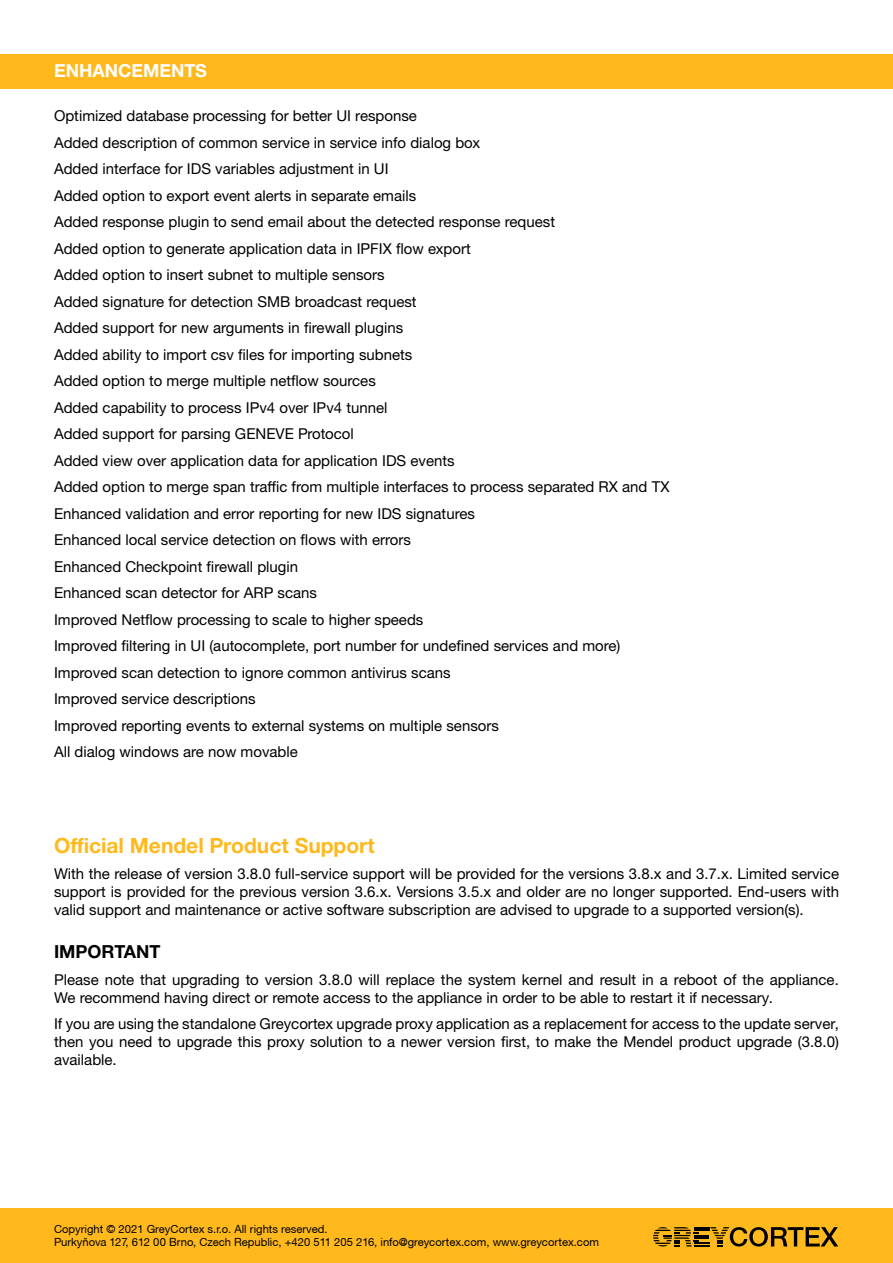
<style>
.page{position:relative;width:893px;height:1263px;background:#fff}
.page>*{position:absolute;margin:0;border:0;box-sizing:border-box;transform-origin:0 0}
.t1{font:700 21px "Helvetica Neue LTW1 G";color:#ffb91d}
.t2{font:700 18px "Helvetica Neue LTW1 G";color:#fff}
.t3{font:700 18px "Helvetica Neue LTW1 G";color:#000}
.t4{font:15px/26.5px "Helvetica Neue LTW1 G";color:#000}
.t5{font:11.25px/13.5px "Helvetica Neue CE";color:#000}
</style>
<div class="page">
<div style="left:0;top:54px;width:893px;height:34px;background:#ffb91d"></div>
<div style="left:0;top:1208px;width:893px;height:55px;background:#ffb91d"></div>
<svg style="left:653px;top:1227px;width:185px;height:19px"></svg>
<p class="t2" style="left:54px;top:60px;width:154px">ENHANCEMENTS</p>
<p class="t4" style="left:54px;top:103px;width:617px">Optimized database processing for better UI response<br>Added description of common service in service info dialog box<br>Added interface for IDS variables adjustment in UI<br>Added option to export event alerts in separate emails<br>Added response plugin to send email about the detected response request<br>Added option to generate application data in IPFIX flow export<br>Added option to insert subnet to multiple sensors<br>Added signature for detection SMB broadcast request<br>Added support for new arguments in firewall plugins<br>Added ability to import csv files for importing subnets<br>Added option to merge multiple netflow sources<br>Added capability to process IPv4 over IPv4 tunnel<br>Added support for parsing GENEVE Protocol<br>Added view over application data for application IDS events<br>Added option to merge span traffic from multiple interfaces to process separated RX and TX Enhanced validation and error reporting for new IDS signatures<br>Enhanced local service detection on flows with errors<br>Enhanced Checkpoint firewall plugin<br>Enhanced scan detector for ARP scans<br>Improved Netflow processing to scale to higher speeds<br>Improved filtering in UI (autocomplete, port number for undefined services and more)<br>Improved scan detection to ignore common antivirus scans<br>Improved service descriptions<br>Improved reporting events to external systems on multiple sensors<br>All dialog windows are now movable</p>
<h1 class="t1" style="left:54px;top:832px;width:322px">Official Mendel Product Support</h1>
<p class="t4" style="left:54px;top:865px;width:787px;line-height:18px;text-align:justify">With the release of version 3.8.0 full-service support will be provided for the versions 3.8.x and 3.7.x. Limited service support is provided for the previous version 3.6.x. Versions 3.5.x and older are no longer supported. End-users with valid support and maintenance or active software subscription are advised to upgrade to a supported version(s).</p>
<p class="t3" style="left:54px;top:940px;width:108px">IMPORTANT</p>
<p class="t4" style="left:54px;top:970px;width:786px;line-height:18px">Please note that upgrading to version 3.8.0 will replace the system kernel and result in a reboot of the appliance.<br>We recommend having direct or remote access to the appliance in order to be able to restart it if necessary.</p>
<p class="t4" style="left:54px;top:1015px;width:786px;line-height:18px;text-align:justify">If you are using the standalone Greycortex upgrade proxy application as a replacement for access to the update server, then you need to upgrade this proxy solution to a newer version first, to make the Mendel product upgrade (3.8.0) available.</p>
<p class="t5" style="left:54px;top:1222px;width:547px">Copyright © 2021 GreyCortex s.r.o. All rights reserved.<br>Purkyňova 127, 612 00 Brno, Czech Republic, +420 511 205 216, info@greycortex.com, www.greycortex.com</p>
</div>
